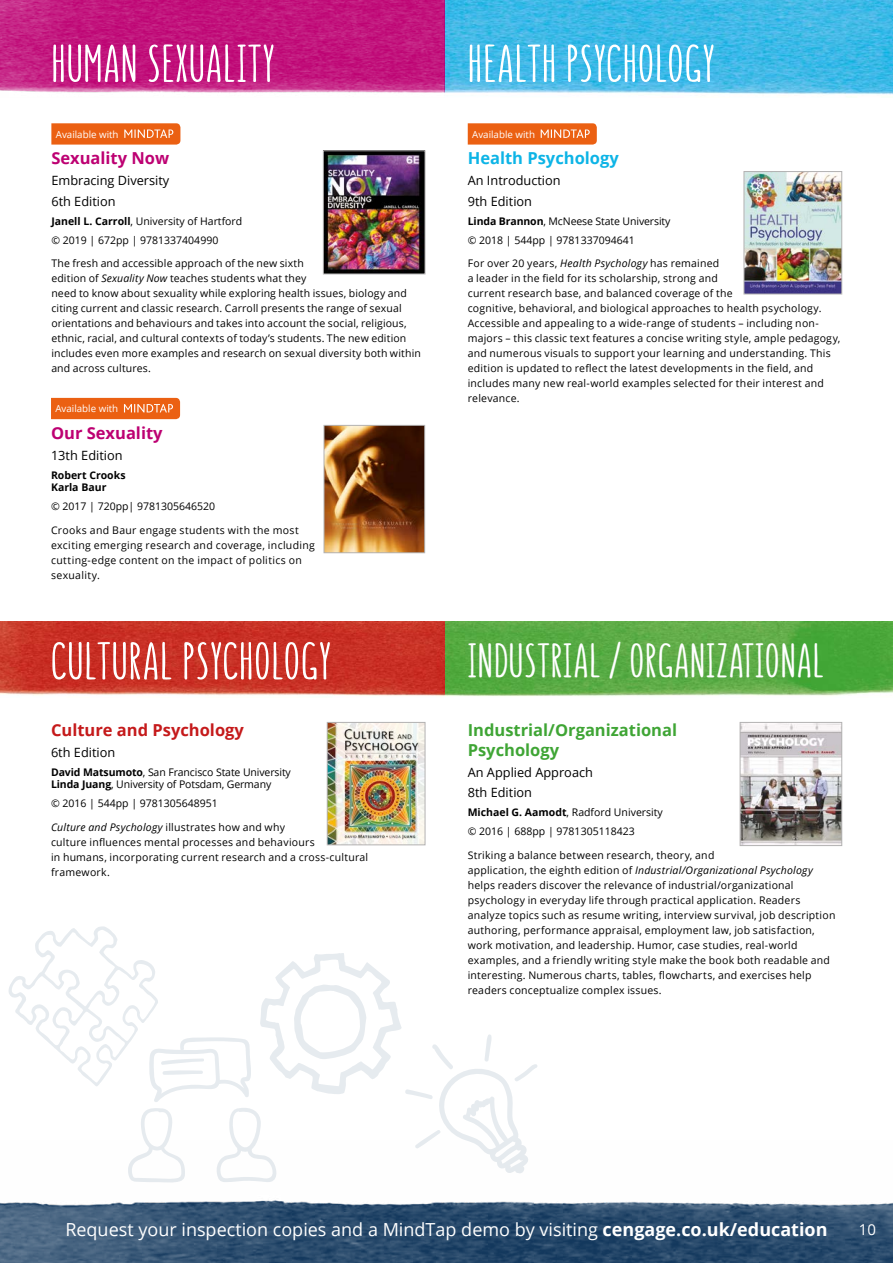
<style>
.page{position:relative;width:893px;height:1263px;background:#fff}
.page>*{position:absolute;margin:0;border:0;box-sizing:border-box;transform-origin:0 0}
.t1{font:700 51px "Summer Font";letter-spacing:.025em;color:#fff}
.t2{font:700 46.5px "Summer Font";letter-spacing:.025em;color:#fff}
.t3{font:18px "Open Sans";color:#fff}
.t4{font:700 16.5px/19.8px "Open Sans";color:#3fa535}
.t5{font:700 16.5px "Open Sans";color:#bd0072}
.t6{font:700 16.5px "Open Sans";color:#c51a1b}
.t7{font:700 16.5px "Open Sans";color:#0db4e6}
.t8{font:15px "Open Sans";color:#fff}
.t9{font:12.75px/20.7px "Open Sans";color:#000}
.t10{font:10.5px/15px "Open Sans";letter-spacing:.02em;color:#000}
.t11{font:10.5px/18.9px "Open Sans";color:#000}
.t12{font:10.5px/12.6px "Open Sans";letter-spacing:-.01em;color:#000}
.t13{font:10.5px/18.9px "Open Sans";letter-spacing:-.005em;color:#000}
.t14{font:700 10.5px/12.6px "Open Sans";color:#000}
.t15{font:9.75px "Open Sans";color:#fff}
.s1{font-weight:700}
.s2{font-style:italic}
</style>
<div class="page">
<img style="left:0;top:621px;width:893px;height:75px">
<img style="left:0;top:0;width:893px;height:95px">
<img style="left:0;top:1200px;width:893px;height:63px">
<svg style="left:8px;top:926px;width:529px;height:257px"></svg>
<svg style="left:468px;top:123px;width:129px;height:22px;background:#ec6d26"></svg>
<img style="left:744px;top:171px;width:98px;height:123px">
<svg style="left:51px;top:123px;width:129px;height:22px;background:#ec6e26"></svg>
<img style="left:323px;top:150px;width:102px;height:124px">
<svg style="left:51px;top:398px;width:129px;height:21px;background:#ec681f"></svg>
<svg style="left:324px;top:425px;width:101px;height:128px;background:#834f25"></svg>
<img style="left:327px;top:722px;width:98px;height:123px">
<img style="left:740px;top:722px;width:102px;height:124px">
<h1 class="t1" style="left:51px;top:33px;width:225px">HUMAN SEXUALITY</h1>
<p class="t15" style="left:56px;top:127px;width:64px">Available with</p>
<h3 class="t5" style="left:51px;top:147px;width:119px">Sexuality Now</h3>
<p class="t9" style="left:51px;top:170px;width:119px">Embracing Diversity<br>6th Edition</p>
<p class="t11" style="left:51px;top:211px;width:192px"><span class="s1">Janell L. Carroll</span>, University of Hartford © 2019 | 672pp | 9781337404990</p>
<p class="t10" style="left:51px;top:256px;width:371px">The fresh and accessible approach of the new sixth<br>edition of <span class="s2">Sexuality Now</span> teaches students what they<br>need to know about sexuality while exploring health issues, biology and citing current and classic research. Carroll presents the range of sexual orientations and behaviours and takes into account the social, religious, ethnic, racial, and cultural contexts of today’s students. The new edition includes even more examples and research on sexual diversity both within and across cultures.</p>
<p class="t15" style="left:55px;top:402px;width:64px">Available with</p>
<h3 class="t5" style="left:51px;top:421px;width:113px">Our Sexuality</h3>
<p class="t9" style="left:51px;top:444px;width:73px">13th Edition</p>
<p class="t14" style="left:51px;top:468px;width:76px">Robert Crooks<br>Karla Baur</p>
<p class="t11" style="left:51px;top:497px;width:166px">© 2017 | 720pp| 9781305646520</p>
<p class="t10" style="left:51px;top:522px;width:265px">Crooks and Baur engage students with the most exciting emerging research and coverage, including cutting-edge content on the impact of politics on sexuality.</p>
<h1 class="t1" style="left:468px;top:33px;width:249px">HEALTH PSYCHOLOGY</h1>
<p class="t15" style="left:472px;top:127px;width:64px">Available with</p>
<h3 class="t7" style="left:468px;top:147px;width:153px">Health Psychology</h3>
<p class="t9" style="left:468px;top:170px;width:94px">An Introduction<br>9th Edition</p>
<p class="t13" style="left:468px;top:211px;width:204px"><span class="s1">Linda Brannon</span>, McNeese State University © 2018 | 544pp | 9781337094641</p>
<p class="t10" style="left:468px;top:256px;width:374px">For over 20 years, <span class="s2">Health Psychology</span> has remained<br>a leader in the field for its scholarship, strong and<br>current research base, and balanced coverage of the<br>cognitive, behavioral, and biological approaches to health psychology.<br>Accessible and appealing to a wide-range of students – including non&shy;majors – this classic text features a concise writing style, ample pedagogy, and numerous visuals to support your learning and understanding. This edition is updated to reflect the latest developments in the field, and includes many new real-world examples selected for their interest and relevance.</p>
<h1 class="t1" style="left:51px;top:630px;width:282px">CULTURAL PSYCHOLOGY</h1>
<h2 class="t2" style="left:468px;top:633px;width:358px">INDUSTRIAL / ORGANIZATIONAL</h2>
<h3 class="t6" style="left:51px;top:718px;width:194px">Culture and Psychology</h3>
<p class="t9" style="left:51px;top:741px;width:66px">6th Edition</p>
<p class="t12" style="left:51px;top:765px;width:241px"><span class="s1">David Matsumoto</span>, San Francisco State University<br><span class="s1">Linda Juang</span>, University of Potsdam, Germany</p>
<p class="t11" style="left:51px;top:794px;width:168px">© 2016 | 544pp | 9781305648951</p>
<p class="t10" style="left:51px;top:819px;width:319px"><span class="s2">Culture and Psychology</span> illustrates how and why<br>culture influences mental processes and behaviours<br>in humans, incorporating current research and a cross-cultural framework.</p>
<h3 class="t4" style="left:468px;top:720px;width:211px">Industrial/Organizational<br>Psychology</h3>
<p class="t9" style="left:468px;top:761px;width:127px">An Applied Approach<br>8th Edition</p>
<p class="t11" style="left:468px;top:803px;width:197px"><span class="s1">Michael G. Aamodt</span>, Radford University © 2016 | 688pp | 9781305118423</p>
<p class="t10" style="left:468px;top:847px;width:369px">Striking a balance between research, theory, and<br>application, the eighth edition of <span class="s2">Industrial/Organizational Psychology </span>helps readers discover the relevance of industrial/organizational psychology in everyday life through practical application. Readers analyze topics such as resume writing, interview survival, job description authoring, performance appraisal, employment law, job satisfaction, work motivation, and leadership. Humor, case studies, real-world examples, and a friendly writing style make the book both readable and interesting. Numerous charts, tables, flowcharts, and exercises help readers conceptualize complex issues.</p>
<h3 class="t3" style="left:65px;top:1217px;width:764px">Request your inspection copies and a MindTap demo by visiting <span class="s1">cengage.co.uk/education</span></h3>
<h3 class="t8" style="left:859px;top:1219px;width:19px">10</h3>
</div>
